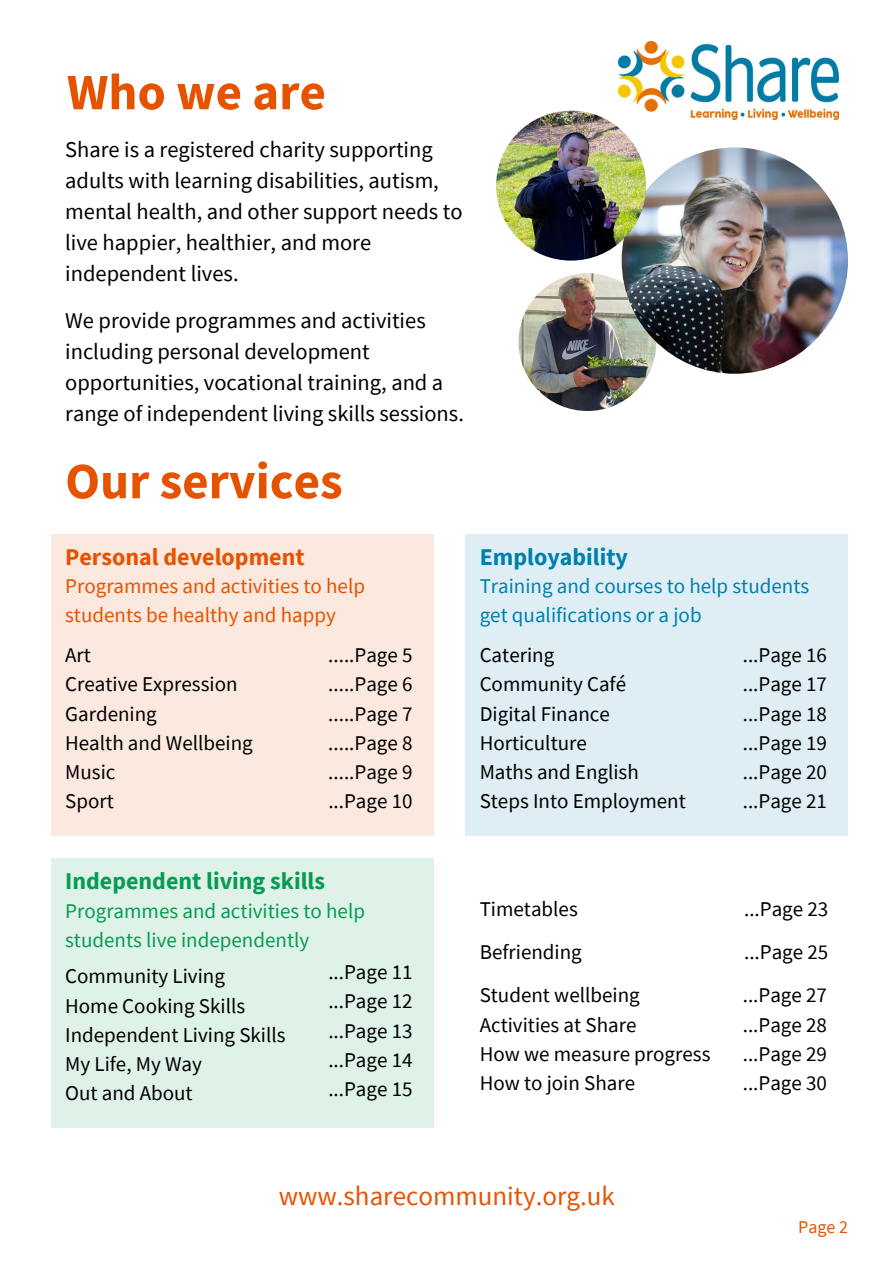
<style>
.page{position:relative;width:894px;height:1264px;background:#fff}
.page>*{position:absolute;margin:0;border:0;box-sizing:border-box;transform-origin:0 0}
.t1{font:700 51px "Source Sans Pro";color:#e55300}
.t2{font:27px "Source Sans Pro";color:#e55300}
.t3{font:700 24px "Source Sans Pro";color:#079b53}
.t4{font:700 24px "Source Sans Pro";color:#e55300}
.t5{font:700 24px "Source Sans Pro";color:#007fac}
.t6{font:22.5px/31px "Source Sans Pro";color:#000}
.t7{font:21px/29.2px "Source Sans Pro";color:#000}
.t8{font:21px/29.2px "Source Sans Pro";color:#007fac}
.t9{font:21px/29.2px "Source Sans Pro";color:#e55300}
.t10{font:21px/29.2px "Source Sans Pro";color:#079b53}
.t11{font:18px "Source Sans Pro";color:#e55300}
</style>
<div class="page">
<img style="left:618px;top:41px;width:220px;height:78px">
<img style="left:518px;top:273px;width:138px;height:138px;border-radius:50%">
<img style="left:621px;top:147px;width:226px;height:227px;border-radius:50%">
<img style="left:496px;top:111px;width:150px;height:149px;border-radius:50%">
<div style="left:51px;top:534px;width:382px;height:301px;background:#fbe8de"></div>
<div style="left:51px;top:858px;width:382px;height:269px;background:#def2e8"></div>
<div style="left:465px;top:534px;width:382px;height:301px;background:#deeef4"></div>
<p class="t1" style="left:67px;top:59px;width:260px">Who we are</p>
<h3 class="t6" style="left:65px;top:134px;width:399px">Share is a registered charity supporting adults with learning disabilities, autism, mental health, and other support needs to live happier, healthier, and more independent lives.</h3>
<p class="t6" style="left:65px;top:305px;width:400px">We provide programmes and activities including personal development opportunities, vocational training, and a range of independent living skills sessions.</p>
<h1 class="t1" style="left:65px;top:448px;width:279px">Our services</h1>
<h3 class="t4" style="left:65px;top:541px;width:241px">Personal development</h3>
<h3 class="t9" style="left:65px;top:571px;width:301px">Programmes and activities to help students be healthy and happy</h3>
<h3 class="t7" style="left:65px;top:640px;width:189px">Art<br>Creative Expression<br>Gardening<br>Health and Wellbeing<br>Music<br>Sport</h3>
<h3 class="t7" style="left:328px;top:640px;width:86px;text-align:justify">.....Page 5 .....Page 6 .....Page 7 .....Page 8 .....Page 9 ...Page 10</h3>
<h3 class="t3" style="left:65px;top:865px;width:261px">Independent living skills</h3>
<h3 class="t10" style="left:65px;top:895px;width:301px">Programmes and activities to help students live independently</h3>
<h3 class="t7" style="left:65px;top:961px;width:222px">Community Living<br>Home Cooking Skills<br>Independent Living Skills<br>My Life, My Way<br>Out and About</h3>
<h3 class="t7" style="left:328px;top:956px;width:86px;text-align:justify">...Page 11 ...Page 12 ...Page 13 ...Page 14 ...Page 15</h3>
<h3 class="t5" style="left:479px;top:541px;width:150px">Employability</h3>
<h3 class="t8" style="left:479px;top:571px;width:331px">Training and courses to help students get qualifications or a job</h3>
<h3 class="t7" style="left:479px;top:640px;width:208px">Catering<br>Community Café<br>Digital Finance<br>Horticulture<br>Maths and English<br>Steps Into Employment</h3>
<h3 class="t7" style="left:742px;top:640px;width:86px;text-align:justify">...Page 16 ...Page 17 ...Page 18 ...Page 19 ...Page 20 ...Page 21</h3>
<h2 class="t7" style="left:479px;top:893px;width:100px">Timetables</h2>
<p class="t7" style="left:743px;top:893px;width:86px">...Page 23</p>
<h3 class="t7" style="left:479px;top:937px;width:104px">Befriending</h3>
<h3 class="t7" style="left:743px;top:937px;width:86px">...Page 25</h3>
<h3 class="t7" style="left:479px;top:980px;width:232px">Student wellbeing<br>Activities at Share<br>How we measure progress<br>How to join Share</h3>
<h3 class="t7" style="left:742px;top:980px;width:86px;text-align:justify">...Page 27 ...Page 28 ...Page 29 ...Page 30</h3>
<h3 class="t2" style="left:278px;top:1178px;width:337px">www.sharecommunity.org.uk</h3>
<h3 class="t11" style="left:798px;top:1215px;width:51px">Page 2</h3>
</div>
